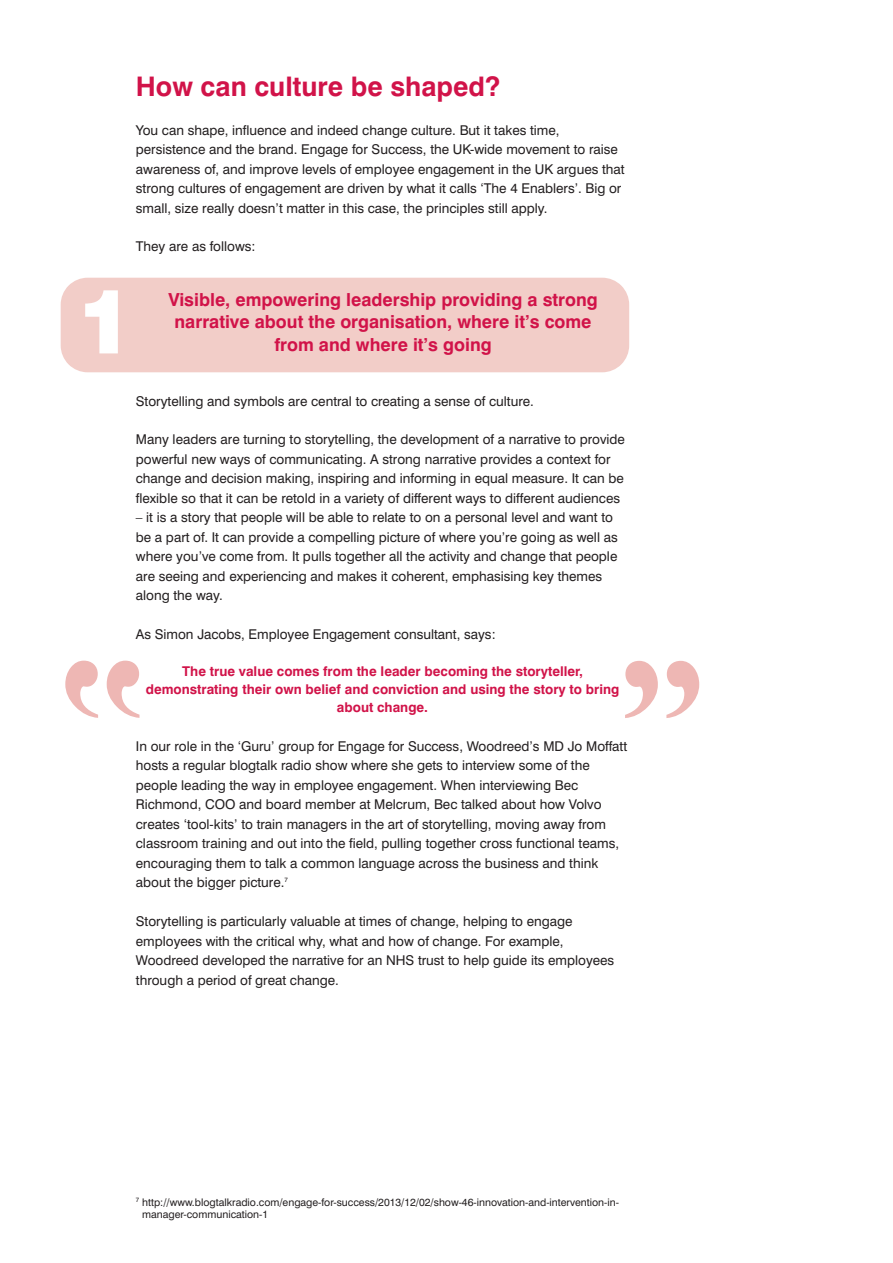
<style>
.page{position:relative;width:893px;height:1263px;background:#fff}
.page>*{position:absolute;margin:0;border:0;box-sizing:border-box;transform-origin:0 0}
.t1{font:900 90px "Swiss 721 BT";color:#fff}
.t2{font:700 27px "Swiss 721 BT";color:#d11349}
.t3{font:700 18px/22.5px "Swiss 721 BT";color:#d11349;text-align:center}
.t4{font:13.5px/19.5px "Swiss 721 BT";color:#231f20}
.t5{font:700 13.5px/18px "Swiss 721 BT";color:#d11349;text-align:center}
.t6{font:10.5px/12.6px "Swiss 721 BT";color:#231f20}
</style>
<div class="page">
<div style="left:61px;top:278px;width:568px;height:94px;background:#f2cdc8"></div>
<svg style="left:65px;top:661px;width:74px;height:57px"></svg>
<svg style="left:625px;top:661px;width:74px;height:57px"></svg>
<h1 class="t1" style="left:76px;top:283px;width:61px">1</h1>
<h2 class="t2" style="left:136px;top:75px;width:366px">How can culture be shaped?</h2>
<p class="t4" style="left:136px;top:122px;width:490px">You can shape, influence and indeed change culture. But it takes time, persistence and the brand. Engage for Success, the UK-wide movement to raise awareness of, and improve levels of employee engagement in the UK argues that strong cultures of engagement are driven by what it calls ‘The 4 Enablers’. Big or small, size really doesn’t matter in this case, the principles still apply.</p>
<p class="t4" style="left:136px;top:238px;width:121px">They are as follows:</p>
<h3 class="t3" style="left:168px;top:290px;width:431px">Visible, empowering leadership providing a strong narrative about the organisation, where it’s come</h3>
<h3 class="t3" style="left:274px;top:335px;width:219px">from and where it’s going</h3>
<p class="t4" style="left:136px;top:393px;width:399px">Storytelling and symbols are central to creating a sense of culture.</p>
<p class="t4" style="left:136px;top:431px;width:491px">Many leaders are turning to storytelling, the development of a narrative to provide powerful new ways of communicating. A strong narrative provides a context for change and decision making, inspiring and informing in equal measure. It can be flexible so that it can be retold in a variety of different ways to different audiences</p>
<p class="t4" style="left:136px;top:509px;width:483px">– it is a story that people will be able to relate to on a personal level and want to be a part of. It can provide a compelling picture of where you’re going as well as where you’ve come from. It pulls together all the activity and change that people are seeing and experiencing and makes it coherent, emphasising key themes along the way.</p>
<p class="t4" style="left:136px;top:626px;width:361px">As Simon Jacobs, Employee Engagement consultant, says:</p>
<p class="t5" style="left:146px;top:664px;width:475px">The true value comes from the leader becoming the storyteller, demonstrating their own belief and conviction and using the story to bring about change.</p>
<p class="t4" style="left:136px;top:738px;width:493px">In our role in the ‘Guru’ group for Engage for Success, Woodreed’s MD Jo Moffatt hosts a regular blogtalk radio show where she gets to interview some of the people leading the way in employee engagement. When interviewing Bec Richmond, COO and board member at Melcrum, Bec talked about how Volvo creates ‘tool-kits’ to train managers in the art of storytelling, moving away from classroom training and out into the field, pulling together cross functional teams, encouraging them to talk a common language across the business and think about the bigger picture.<sup>7</sup></p>
<p class="t4" style="left:136px;top:913px;width:480px">Storytelling is particularly valuable at times of change, helping to engage employees with the critical why, what and how of change. For example, Woodreed developed the narrative for an NHS trust to help guide its employees through a period of great change.</p>
<p class="t6" style="left:142px;top:1197px;width:478px;text-indent:-6px"><sup>7</sup> http://www.blogtalkradio.com/engage-for-success/2013/12/02/show-46-innovation-and-intervention-in&shy;manager-communication-1</p>
</div>
